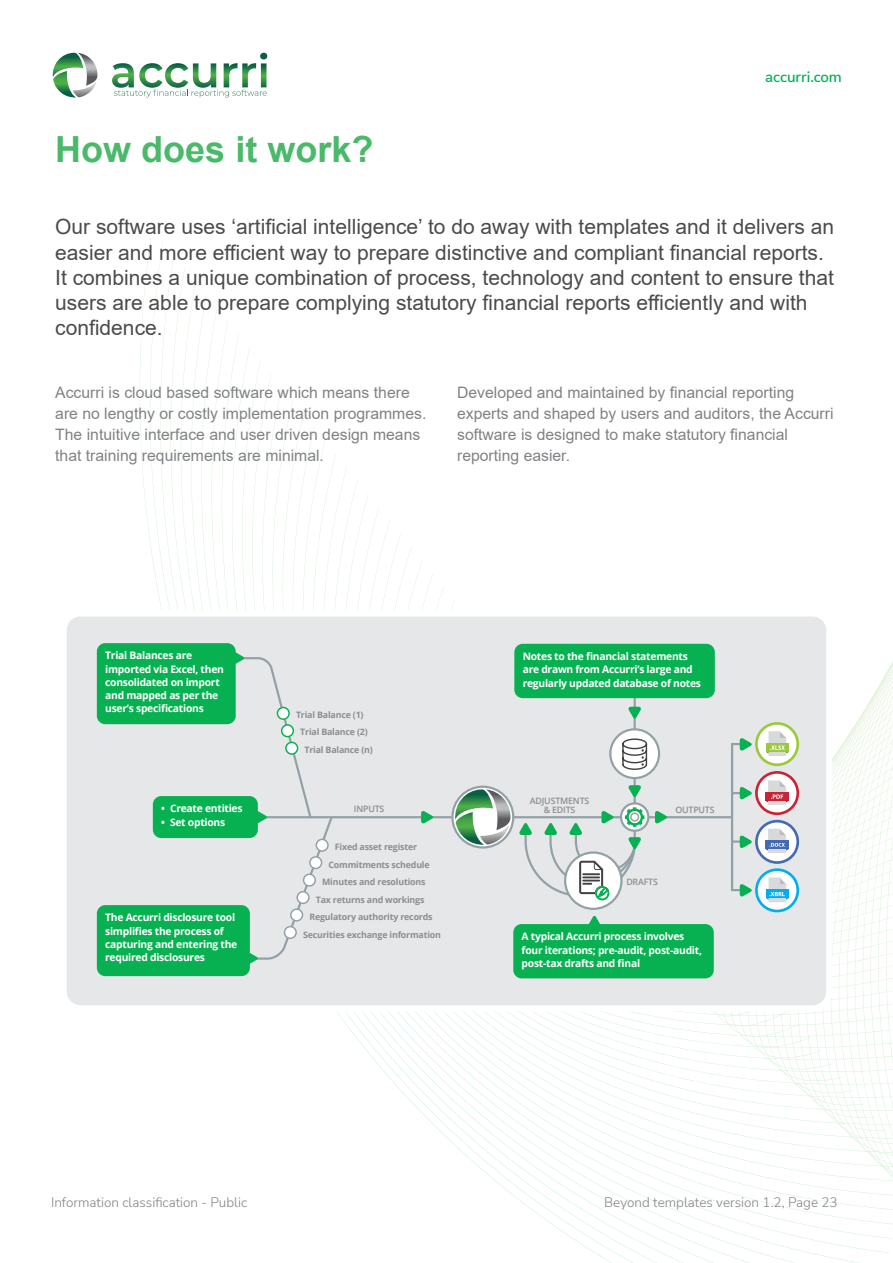
<style>
.page{position:relative;width:893px;height:1263px;background:#fff}
.page>*{position:absolute;margin:0;border:0;box-sizing:border-box;transform-origin:0 0}
.t1{font:700 36px "Arial";color:#4ab969}
.t2{font:21px/25.2px "Arial";color:#4b4b4b}
.t3{font:15.75px/21px "Arial";color:#808285}
.t4{font:600 15px "Nunito Sans";color:#05b152}
.t5{font:300 13.5px "Nunito Sans";color:#828282}
.t6{font:700 10.35px/13.2px "Open Sans";letter-spacing:-.025em;color:#fff}
.t7{font:700 8.85px "Open Sans";letter-spacing:-.02em;color:#8b8e90}
.t8{font:600 8.85px/8.9px "Open Sans";letter-spacing:-.02em;color:#8b8e90;text-align:center}
</style>
<div class="page">
<svg style="left:830px;top:751px;width:8px;height:453px"></svg>
<svg style="left:838px;top:739px;width:8px;height:480px"></svg>
<svg style="left:846px;top:661px;width:47px;height:602px"></svg>
<svg style="left:112px;top:53px;width:155px;height:44px"></svg>
<svg style="left:52px;top:53px;width:46px;height:45px"></svg>
<div style="left:64px;top:613px;width:765px;height:395px;background:#e6e7e8;border-radius:17px"></div>
<div style="left:61px;top:610px;width:771px;height:401px;border:6px solid #fff;border-radius:17px"></div>
<svg style="left:454px;top:789px;width:57px;height:57px;background:#9fbca7"></svg>
<div style="left:451px;top:785px;width:63px;height:63px;border:2px solid #93a1a7;border-radius:50%"></div>
<div style="left:153px;top:796px;width:105px;height:42px;background:#07b152;border-radius:8px"></div>
<div style="left:97px;top:905px;width:153px;height:71px;background:#07b152;border-radius:8px"></div>
<div style="left:513px;top:924px;width:201px;height:54px;background:#07b152;border-radius:8px"></div>
<hr style="left:261px;top:816px;width:191px;height:2px;background:#93a1a7">
<hr style="left:514px;top:816px;width:217px;height:2px;background:#93a1a7">
<div style="left:97px;top:643px;width:139px;height:81px;background:#07b152;border-radius:8px"></div>
<svg style="left:655px;top:811px;width:12px;height:13px"></svg>
<svg style="left:421px;top:811px;width:12px;height:13px"></svg>
<svg style="left:232px;top:651px;width:102px;height:314px"></svg>
<hr style="left:634px;top:697px;width:2px;height:141px;background:#93a1a7">
<svg style="left:610px;top:729px;width:49px;height:49px"></svg>
<div style="left:609px;top:728px;width:51px;height:51px;border:2px solid #93a1a7;border-radius:50%"></div>
<svg style="left:628px;top:785px;width:13px;height:12px"></svg>
<svg style="left:628px;top:707px;width:13px;height:12px"></svg>
<svg style="left:621px;top:738px;width:27px;height:33px"></svg>
<svg style="left:589px;top:915px;width:11px;height:9px"></svg>
<svg style="left:565px;top:852px;width:56px;height:57px"></svg>
<svg style="left:621px;top:803px;width:27px;height:28px"></svg>
<div style="left:620px;top:802px;width:29px;height:30px;border:2px solid #93a1a7;border-radius:50%"></div>
<div style="left:514px;top:644px;width:201px;height:54px;background:#07b152;border-radius:8px"></div>
<svg style="left:519px;top:807px;width:125px;height:94px"></svg>
<svg style="left:756px;top:723px;width:42px;height:42px"></svg>
<div style="left:755px;top:722px;width:44px;height:44px;border:3px solid #9aca3c;border-radius:50%"></div>
<svg style="left:766px;top:731px;width:23px;height:25px"></svg>
<svg style="left:756px;top:821px;width:42px;height:41px"></svg>
<div style="left:755px;top:820px;width:44px;height:44px;border:3px solid #436ab3;border-radius:50%"></div>
<svg style="left:765px;top:829px;width:24px;height:24px"></svg>
<svg style="left:756px;top:772px;width:42px;height:42px"></svg>
<div style="left:755px;top:771px;width:44px;height:44px;border:3px solid #c92435;border-radius:50%"></div>
<svg style="left:765px;top:780px;width:24px;height:25px"></svg>
<div style="left:731px;top:743px;width:15px;height:148px;border:2px solid #93a1a7"></div>
<svg style="left:740px;top:738px;width:12px;height:13px"></svg>
<svg style="left:732px;top:786px;width:20px;height:14px"></svg>
<svg style="left:732px;top:835px;width:20px;height:14px"></svg>
<svg style="left:740px;top:883px;width:12px;height:14px"></svg>
<svg style="left:756px;top:870px;width:42px;height:41px"></svg>
<div style="left:755px;top:868px;width:44px;height:44px;border:3px solid #00aeef;border-radius:50%"></div>
<svg style="left:766px;top:877px;width:23px;height:25px"></svg>
<h1 class="t1" style="left:55px;top:124px;width:320px">How does it work?</h1>
<h3 class="t4" style="left:765px;top:66px;width:78px">accurri.com</h3>
<p class="t2" style="left:55px;top:214px;width:780px">Our software uses ‘artificial intelligence’ to do away with templates and it delivers an easier and more efficient way to prepare distinctive and compliant financial reports.<br>It combines a unique combination of process, technology and content to ensure that users are able to prepare complying statutory financial reports efficiently and with confidence.</p>
<h3 class="t3" style="left:55px;top:382px;width:373px">Accurri is cloud based software which means there are no lengthy or costly implementation programmes.<br>The intuitive interface and user driven design means that training requirements are minimal.</h3>
<h3 class="t3" style="left:457px;top:382px;width:378px">Developed and maintained by financial reporting experts and shaped by users and auditors, the Accurri software is designed to make statutory financial reporting easier.</h3>
<p class="t6" style="left:105px;top:649px;width:120px">Trial Balances are imported via Excel, then consolidated on import and mapped as per the user’s specifications</p>
<p class="t6" style="left:161px;top:802px;width:83px">• Create entities</p>
<p class="t6" style="left:161px;top:815px;width:66px">• Set options</p>
<p class="t6" style="left:105px;top:911px;width:134px">The Accurri disclosure tool simplifies the process of capturing and entering the required disclosures</p>
<p class="t7" style="left:296px;top:708px;width:69px">Trial Balance (1)</p>
<p class="t7" style="left:300px;top:726px;width:69px">Trial Balance (2)</p>
<p class="t7" style="left:304px;top:743px;width:70px">Trial Balance (n)</p>
<p class="t6" style="left:523px;top:649px;width:180px">Notes to the financial statements are drawn from Accurri’s large and regularly updated database of notes</p>
<p class="t8" style="left:530px;top:796px;width:61px">ADJUSTMENTS &amp; EDITS</p>
<p class="t8" style="left:354px;top:805px;width:32px">INPUTS</p>
<p class="t8" style="left:675px;top:806px;width:41px">OUTPUTS</p>
<p class="t7" style="left:335px;top:841px;width:84px">Fixed asset register</p>
<p class="t7" style="left:328px;top:858px;width:103px">Commitments schedule</p>
<p class="t7" style="left:322px;top:876px;width:105px">Minutes and resolutions</p>
<p class="t7" style="left:316px;top:893px;width:110px">Tax returns and workings</p>
<p class="t7" style="left:309px;top:911px;width:125px">Regulatory authority records</p>
<p class="t7" style="left:303px;top:928px;width:139px">Securities exchange information</p>
<p class="t8" style="left:626px;top:877px;width:33px">DRAFTS</p>
<p class="t6" style="left:522px;top:930px;width:182px">A typical Accurri process involves four iterations; pre-audit, post-audit, post-tax drafts and final</p>
<h3 class="t5" style="left:51px;top:1193px;width:198px">Information classification - Public</h3>
<h3 class="t5" style="left:604px;top:1193px;width:235px">Beyond templates version 1.2, Page 23</h3>
</div>
